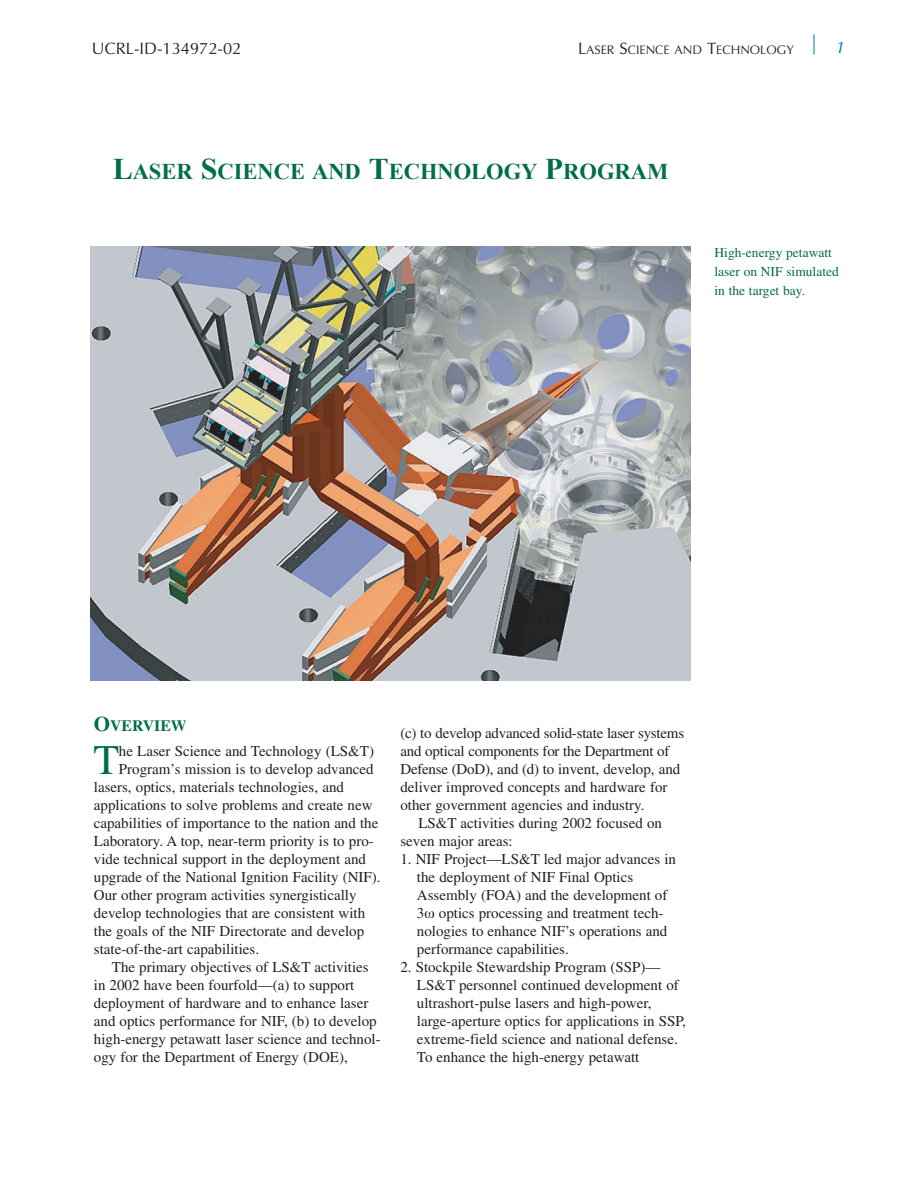
<style>
.page{position:relative;width:918px;height:1188px;background:#fff}
.page>*{position:absolute;margin:0;border:0;box-sizing:border-box;transform-origin:0 0}
.t1{font:42.15px "Times";color:#006f45}
.t2{font:700 22.5px "Times New Roman";color:#006f45}
.t3{font:16.5px "Optima";color:#231f20}
.t4{font:italic 16.5px "Optima";color:#0072bc}
.t5{font:700 15.75px "Times";color:#006f45}
.t6{font:15px/18px "Times";color:#231f20}
.t7{font:13.5px/18.8px "Times";color:#006f45}
.t8{font:12.3px "Optima";color:#231f20}
.s1{font-size:16.5px}
.s2{font-size:30px}
.s3{font-size:21px}
</style>
<div class="page">
<svg style="left:814px;top:34px;width:1px;height:21px"></svg>
<img style="left:90px;top:247px;width:601px;height:433px">
<p class="t3" style="left:92px;top:42px;width:151px">UCRL-ID-134972-02</p>
<p class="t8" style="left:578px;top:45px;width:217px"><span class="s1">L</span>ASER <span class="s1">S</span>CIENCE AND <span class="s1">T</span>ECHNOLOGY</p>
<p class="t4" style="left:835px;top:40px;width:11px">1</p>
<h2 class="t2" style="left:113px;top:159px;width:557px"><span class="s2">L</span>ASER <span class="s2">S</span>CIENCE AND <span class="s2">T</span>ECHNOLOGY <span class="s2">P</span>ROGRAM</h2>
<p class="t7" style="left:715px;top:245px;width:126px">High-energy petawatt laser on NIF simulated in the target bay.</p>
<p class="t5" style="left:94px;top:720px;width:94px"><span class="s3">O</span>VERVIEW</p>
<h1 class="t1" style="left:93px;top:745px;width:27px">T</h1>
<p class="t6" style="left:119px;top:743px;width:257px">he Laser Science and Technology (LS&amp;T)</p>
<p class="t6" style="left:119px;top:761px;width:256px">Program’s mission is to develop advanced</p>
<p class="t6" style="left:94px;top:779px;width:252px">lasers, optics, materials technologies, and</p>
<p class="t6" style="left:94px;top:797px;width:280px">applications to solve problems and create new</p>
<p class="t6" style="left:94px;top:815px;width:286px">capabilities of importance to the nation and the</p>
<p class="t6" style="left:94px;top:833px;width:282px">Laboratory. A top, near-term priority is to pro-</p>
<p class="t6" style="left:94px;top:851px;width:274px">vide technical support in the deployment and</p>
<p class="t6" style="left:94px;top:869px;width:288px">upgrade of the National Ignition Facility (NIF).</p>
<p class="t6" style="left:94px;top:887px;width:264px">Our other program activities synergistically</p>
<p class="t6" style="left:94px;top:905px;width:273px">develop technologies that are consistent with</p>
<p class="t6" style="left:94px;top:923px;width:272px">the goals of the NIF Directorate and develop</p>
<p class="t6" style="left:94px;top:941px;width:167px">state-of-the-art capabilities.</p>
<p class="t6" style="left:112px;top:959px;width:258px">The primary objectives of LS&amp;T activities</p>
<p class="t6" style="left:94px;top:977px;width:262px">in 2002 have been fourfold—(a) to support</p>
<p class="t6" style="left:94px;top:995px;width:276px">deployment of hardware and to enhance laser</p>
<p class="t6" style="left:94px;top:1013px;width:284px">and optics performance for NIF, (b) to develop</p>
<p class="t6" style="left:94px;top:1031px;width:288px">high-energy petawatt laser science and technol-</p>
<p class="t6" style="left:94px;top:1049px;width:255px">ogy for the Department of Energy (DOE),</p>
<p class="t6" style="left:400px;top:725px;width:285px">(c) to develop advanced solid-state laser systems and optical components for the Department of Defense (DoD), and (d) to invent, develop, and deliver improved concepts and hardware for other government agencies and industry.</p>
<p class="t6" style="left:400px;top:815px;width:263px;text-indent:18px">LS&amp;T activities during 2002 focused on seven major areas:</p>
<p class="t6" style="left:417px;top:851px;width:261px;text-indent:-16px">1. NIF Project—LS&amp;T led major advances in the deployment of NIF Final Optics Assembly (FOA) and the development of 3 optics processing and treatment tech&shy;nologies to enhance NIF’s operations and performance capabilities.</p>
<p class="t6" style="left:417px;top:959px;width:271px;text-indent:-16px">2. Stockpile Stewardship Program (SSP)— LS&amp;T personnel continued development of ultrashort-pulse lasers and high-power, large-aperture optics for applications in SSP, extreme-field science and national defense.<br>To enhance the high-energy petawatt</p>
</div>
